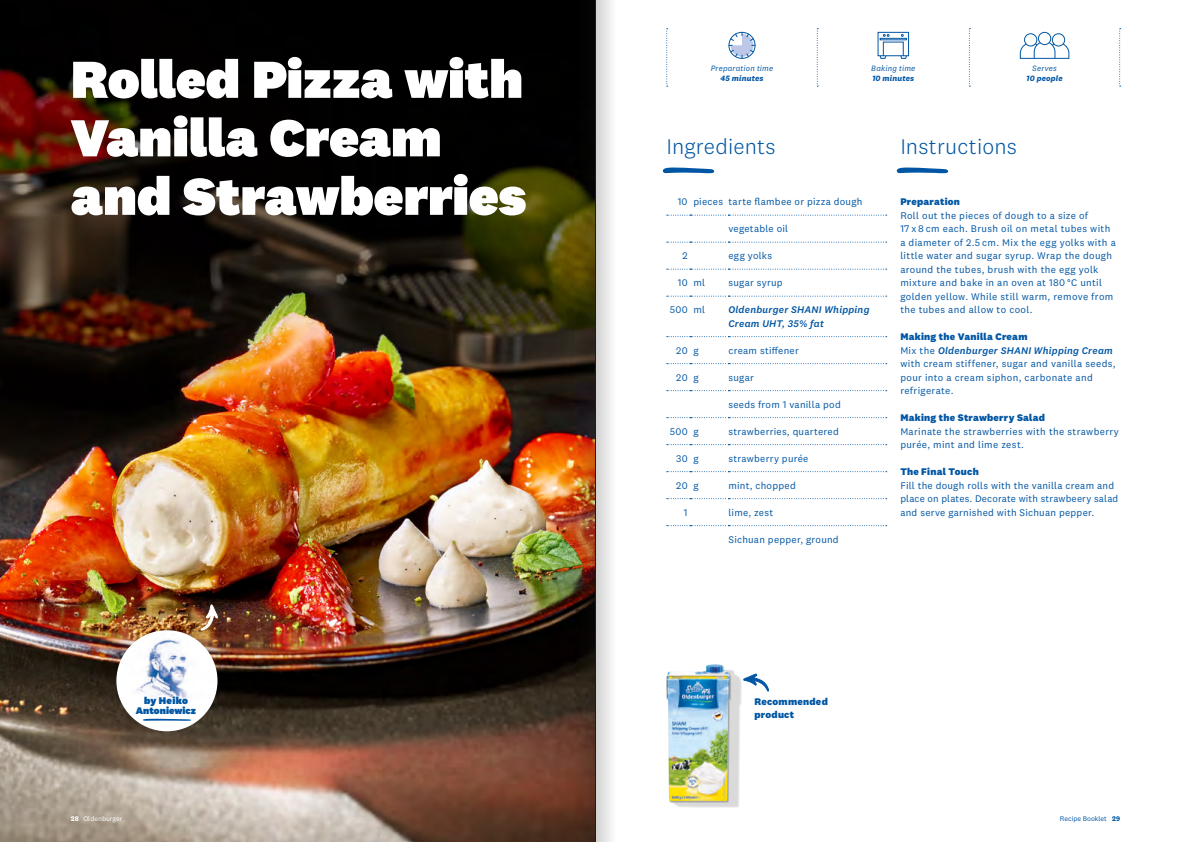
<style>
.page{position:relative;width:1191px;height:842px;background:#fff}
.page>*{position:absolute;margin:0;border:0;box-sizing:border-box;transform-origin:0 0}
.Head3_National_Black{font:900 54px/58.5px "National 2";letter-spacing:.005em;color:#fff}
.t1{font:300 22px "National 2";letter-spacing:.01em;color:#0056a4}
.Head3_National_Black-2{font:900 11.6px "National 2";letter-spacing:.015em;color:#fff}
.Fließtext_National_R{font:10px/13.5px "National 2";letter-spacing:.03em;color:#0056a4}
.Zutaten_National_Reg{font:10px "National 2";letter-spacing:.025em;color:#0056a4}
.Zwischenhead_Nationa{font:800 10px/13.5px "National 2";letter-spacing:.025em;color:#0056a4}
.Zutaten_National_Reg-2{font:italic 500 10px/13.5px "National 2";letter-spacing:.02em;color:#0056a4}
.t2{font:900 10px/10px "National 2";letter-spacing:.005em;color:#0056a4;text-align:center}
.Fließtext_National_R-2{font:italic 8px "National 2";letter-spacing:.015em;color:#0056a4}
.Fließtext_National_R-3{font:italic 700 8px "National 2";letter-spacing:.025em;color:#0056a4}
.t3{font:7px "National 2";color:#0056a4}
.t4{font:7px "National 2";color:#fff}
.s1{font-weight:500;font-style:italic}
.s2{font-weight:700}
</style>
<div class="page">
<img style="left:0;top:0;width:574px;height:842px">
<img style="left:669px;top:670px;width:73px;height:138px">
<img style="left:666px;top:664px;width:63px;height:137px">
<img style="left:116px;top:630px;width:101px;height:101px;border-radius:51px">
<svg style="left:143px;top:719px;width:48px;height:2px"></svg>
<svg style="left:201px;top:605px;width:17px;height:25px"></svg>
<svg style="left:662px;top:167px;width:52px;height:6px"></svg>
<svg style="left:896px;top:167px;width:52px;height:6px"></svg>
<svg style="left:743px;top:674px;width:25px;height:17px"></svg>
<svg style="left:817px;top:28px;width:1px;height:59px"></svg>
<svg style="left:666px;top:28px;width:2px;height:59px"></svg>
<svg style="left:969px;top:28px;width:1px;height:59px"></svg>
<svg style="left:1119px;top:28px;width:1px;height:59px"></svg>
<div style="left:1038px;top:32px;width:13px;height:13px;border:1px solid #0056a4;border-radius:50%"></div>
<div style="left:1051px;top:33px;width:14px;height:14px;border:1px solid #0056a4;border-radius:50%"></div>
<div style="left:1024px;top:33px;width:13px;height:14px;border:1px solid #0056a4;border-radius:50%"></div>
<svg style="left:1019px;top:41px;width:50px;height:18px"></svg>
<div style="left:877px;top:32px;width:32px;height:24px;border:1px solid #0056a4"></div>
<svg style="left:879px;top:55px;width:8px;height:4px"></svg>
<svg style="left:899px;top:55px;width:8px;height:4px"></svg>
<div style="left:879px;top:38px;width:28px;height:2px;border:1px solid #0056a4"></div>
<svg style="left:883px;top:34px;width:6px;height:3px"></svg>
<svg style="left:667px;top:269px;width:219px;height:1px"></svg>
<svg style="left:667px;top:296px;width:219px;height:1px"></svg>
<svg style="left:667px;top:336px;width:219px;height:1px"></svg>
<svg style="left:667px;top:363px;width:219px;height:1px"></svg>
<svg style="left:667px;top:390px;width:219px;height:1px"></svg>
<svg style="left:667px;top:417px;width:219px;height:1px"></svg>
<svg style="left:667px;top:242px;width:219px;height:1px"></svg>
<svg style="left:667px;top:471px;width:219px;height:1px"></svg>
<svg style="left:667px;top:498px;width:219px;height:1px"></svg>
<svg style="left:667px;top:525px;width:219px;height:1px"></svg>
<svg style="left:667px;top:215px;width:219px;height:1px"></svg>
<svg style="left:667px;top:444px;width:219px;height:1px"></svg>
<div style="left:728px;top:32px;width:27px;height:27px;border:1px solid #0056a4;border-radius:50%"></div>
<svg style="left:729px;top:32px;width:26px;height:26px"></svg>
<div style="left:574px;top:0;width:43px;height:842px;background:#1d1d1b;opacity:.75"></div>
<hr style="left:595px;top:0;width:1px;height:842px;background:#1d1d1b">
<p class="Head3_National_Black" style="left:71px;top:49px;width:457px">Rolled Pizza with<br>Vanilla Cream and Strawberries</p>
<p class="Head3_National_Black-2" style="left:495px;top:69px;width:60px">SCHIEREN</p>
<p class="t2" style="left:136px;top:695px;width:62px">by Heiko<br>Antoniewicz</p>
<p class="Fließtext_National_R-2" style="left:710px;top:64px;width:64px">Preparation time</p>
<p class="Fließtext_National_R-3" style="left:720px;top:73px;width:45px">45 minutes</p>
<p class="Fließtext_National_R-2" style="left:871px;top:64px;width:46px">Baking time</p>
<p class="Fließtext_National_R-3" style="left:872px;top:73px;width:43px">10 minutes</p>
<p class="Fließtext_National_R-2" style="left:1032px;top:64px;width:26px">Serves</p>
<p class="Fließtext_National_R-3" style="left:1026px;top:73px;width:38px">10 people</p>
<p class="t1" style="left:666px;top:134px;width:111px">Ingredients</p>
<p class="t1" style="left:900px;top:134px;width:118px">Instructions</p>
<p class="Zutaten_National_Reg" style="left:677px;top:196px;width:11px">10</p>
<p class="Zutaten_National_Reg" style="left:693px;top:196px;width:31px">pieces</p>
<p class="Zutaten_National_Reg" style="left:728px;top:196px;width:136px">tarte flambee or pizza dough</p>
<p class="Zutaten_National_Reg" style="left:728px;top:223px;width:61px">vegetable oil</p>
<p class="Zutaten_National_Reg" style="left:682px;top:250px;width:7px">2</p>
<p class="Zutaten_National_Reg" style="left:728px;top:250px;width:45px">egg yolks</p>
<p class="Zutaten_National_Reg" style="left:677px;top:277px;width:11px">10</p>
<p class="Zutaten_National_Reg" style="left:693px;top:277px;width:13px">ml</p>
<p class="Zutaten_National_Reg" style="left:728px;top:277px;width:56px">sugar syrup</p>
<p class="Zutaten_National_Reg" style="left:669px;top:304px;width:19px">500</p>
<p class="Zutaten_National_Reg" style="left:693px;top:304px;width:13px">ml</p>
<p class="Zutaten_National_Reg-2" style="left:728px;top:303px;width:142px">Oldenburger SHANI Whipping<br>Cream UHT, 35% fat</p>
<p class="Zutaten_National_Reg" style="left:676px;top:344px;width:13px">20</p>
<p class="Zutaten_National_Reg" style="left:693px;top:344px;width:7px">g</p>
<p class="Zutaten_National_Reg" style="left:728px;top:344px;width:72px">cream stiffener</p>
<p class="Zutaten_National_Reg" style="left:676px;top:371px;width:13px">20</p>
<p class="Zutaten_National_Reg" style="left:693px;top:371px;width:7px">g</p>
<p class="Zutaten_National_Reg" style="left:728px;top:371px;width:27px">sugar</p>
<p class="Zutaten_National_Reg" style="left:728px;top:398px;width:114px">seeds from 1 vanilla pod</p>
<p class="Zutaten_National_Reg" style="left:669px;top:425px;width:19px">500</p>
<p class="Zutaten_National_Reg" style="left:693px;top:425px;width:7px">g</p>
<p class="Zutaten_National_Reg" style="left:728px;top:425px;width:112px">strawberries, quartered</p>
<p class="Zutaten_National_Reg" style="left:676px;top:452px;width:13px">30</p>
<p class="Zutaten_National_Reg" style="left:693px;top:452px;width:7px">g</p>
<p class="Zutaten_National_Reg" style="left:728px;top:452px;width:81px">strawberry purée</p>
<p class="Zutaten_National_Reg" style="left:676px;top:479px;width:13px">20</p>
<p class="Zutaten_National_Reg" style="left:693px;top:479px;width:7px">g</p>
<p class="Zutaten_National_Reg" style="left:728px;top:479px;width:69px">mint, chopped</p>
<p class="Zutaten_National_Reg" style="left:684px;top:506px;width:5px">1</p>
<p class="Zutaten_National_Reg" style="left:728px;top:506px;width:46px">lime, zest</p>
<p class="Zutaten_National_Reg" style="left:728px;top:533px;width:112px">Sichuan pepper, ground</p>
<p class="Zwischenhead_Nationa" style="left:900px;top:195px;width:61px">Preparation</p>
<p class="Fließtext_National_R" style="left:900px;top:208px;width:217px">Roll out the pieces of dough to a size of<br>17 x 8 cm each. Brush oil on metal tubes with a diameter of 2.5 cm. Mix the egg yolks with a little water and sugar syrup. Wrap the dough around the tubes, brush with the egg yolk mixture and bake in an oven at 180 °C until golden yellow. While still warm, remove from the tubes and allow to cool.</p>
<p class="Zwischenhead_Nationa" style="left:900px;top:330px;width:129px">Making the Vanilla Cream</p>
<p class="Fließtext_National_R" style="left:900px;top:343px;width:217px">Mix the <span class="s1">Oldenburger SHANI Whipping Cream </span>with cream stiffener, sugar and vanilla seeds, pour into a cream siphon, carbonate and refrigerate.</p>
<p class="Zwischenhead_Nationa" style="left:900px;top:411px;width:146px">Making the Strawberry Salad</p>
<p class="Fließtext_National_R" style="left:900px;top:424px;width:220px">Marinate the strawberries with the strawberry purée, mint and lime zest.</p>
<p class="Zwischenhead_Nationa" style="left:900px;top:465px;width:80px">The Final Touch</p>
<p class="Fließtext_National_R" style="left:900px;top:478px;width:219px">Fill the dough rolls with the vanilla cream and place on plates. Decorate with strawbeery salad and serve garnished with Sichuan pepper.</p>
<p class="Zwischenhead_Nationa" style="left:754px;top:694px;width:75px">Recommended product</p>
<p class="t4" style="left:71px;top:814px;width:53px"><span class="s2">28</span> Oldenburger</p>
<p class="t3" style="left:1060px;top:814px;width:62px">Recipe Booklet <span class="s2">29</span></p>
</div>
